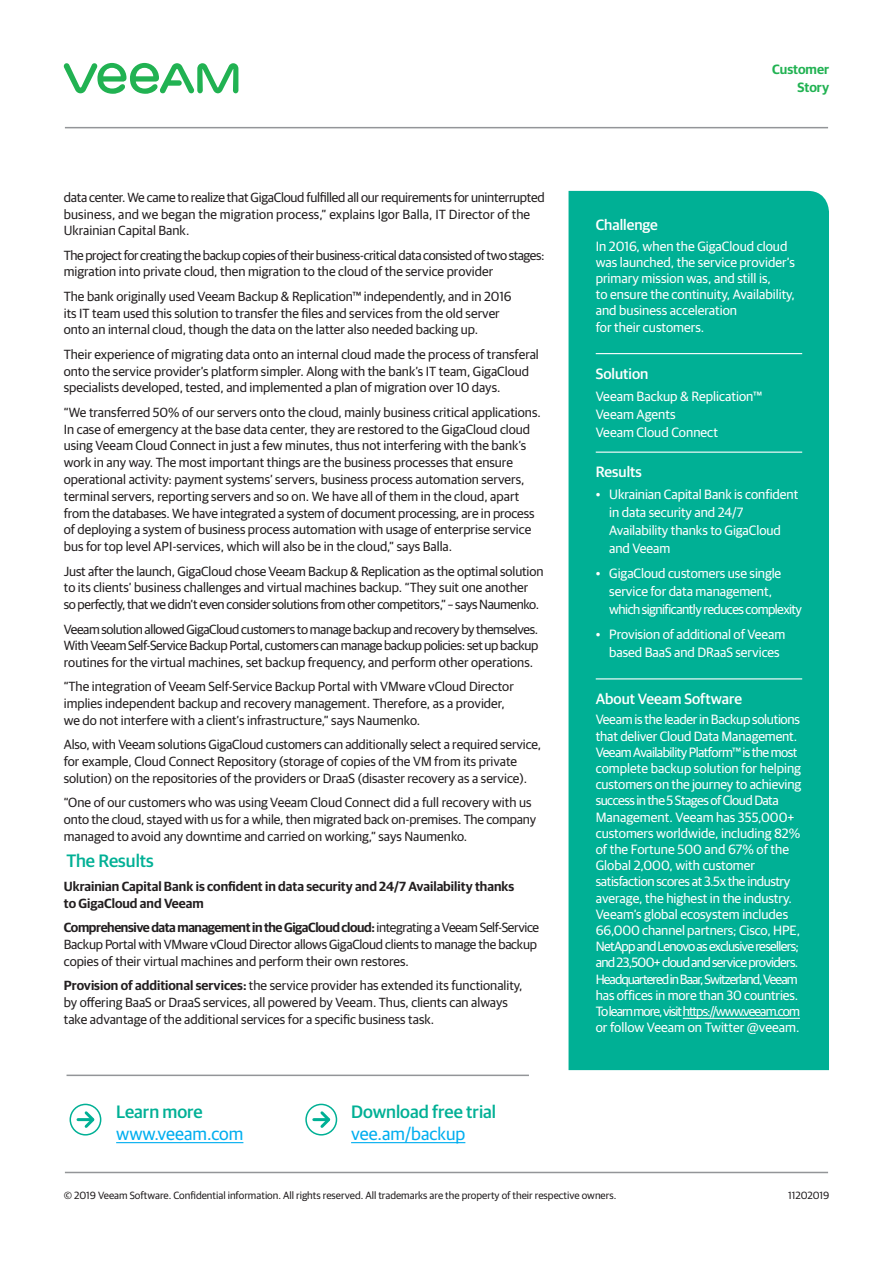
<style>
.page{position:relative;width:893px;height:1263px;background:#fff}
.page>*{position:absolute;margin:0;border:0;box-sizing:border-box;transform-origin:0 0}
.Subtitle_3_level{font:500 18px/22.5px "Guardian Sans";color:#00b095}
.Subtitle_3_level-2{font:18px/22.5px "Guardian Sans";color:#00aeef}
.Basic_body_text{font:500 18px "Guardian Sans";color:#00b095}
.Intro_green_White_he{font:500 15px "Guardian Sans";color:#fff}
.Intro_green_White_te{font:13.5px/16.2px "Guardian Sans";letter-spacing:-.01em;color:#fff}
.Intro_green_White_he-2{font:13.5px/16.2px "Guardian Sans";color:#fff}
.t1{font:600 13.5px/18px "Guardian Sans";color:#21b252;text-align:right}
.Basic_body_text-2{font:13.35px/16.8px "Guardian Sans";color:#231f20}
.Basic_body_text-3{font:13.35px/16.8px "Guardian Sans";letter-spacing:-.02em;color:#231f20}
.Basic_body_text-4{font:13.35px/16.8px "Guardian Sans";letter-spacing:-.03em;color:#231f20}
.Basic_body_text-5{font:600 13.35px/16.8px "Guardian Sans";color:#231f20}
.t2{font:10.5px "Guardian Sans";color:#231f20}
.s1{font-weight:600}
.s2{font-weight:500;color:#00b095}
.s3{font-weight:400;color:#00aeef}
</style>
<div class="page">
<svg style="left:63px;top:63px;width:175px;height:31px"></svg>
<hr style="left:65px;top:127px;width:763px;height:1px;background:#939598">
<hr style="left:65px;top:1172px;width:763px;height:1px;background:#939598">
<div style="left:568px;top:191px;width:261px;height:879px;background:#00b095"></div>
<hr style="left:683px;top:1018px;width:117px;height:1px;background:#fff">
<hr style="left:596px;top:353px;width:206px;height:1px;background:#fff">
<hr style="left:596px;top:452px;width:206px;height:1px;background:#fff">
<hr style="left:596px;top:678px;width:206px;height:1px;background:#fff">
<hr style="left:116px;top:1142px;width:127px;height:1px;background:#00aeef">
<hr style="left:351px;top:1142px;width:114px;height:1px;background:#00aeef">
<div style="left:70px;top:1104px;width:31px;height:31px;border:2px solid #00b095;border-radius:50%"></div>
<svg style="left:82px;top:1108px;width:15px;height:23px"></svg>
<hr style="left:78px;top:1118px;width:14px;height:3px;background:#00b095">
<hr style="left:67px;top:1074px;width:462px;height:2px;background:#939598">
<div style="left:305px;top:1104px;width:32px;height:31px;border:2px solid #00b095;border-radius:50%"></div>
<svg style="left:318px;top:1108px;width:15px;height:23px"></svg>
<hr style="left:314px;top:1118px;width:14px;height:3px;background:#00b095">
<p class="Basic_body_text-2" style="left:64px;top:188px;width:482px">data center. We came to realize that GigaCloud fulfilled all our requirements for uninterrupted business, and we began the migration process,” explains Igor Balla, IT Director of the<br>Ukrainian Capital Bank.</p>
<p class="Basic_body_text-4" style="left:64px;top:246px;width:482px">The project for creating the backup copies of their business-critical data consisted of two stages: migration into private cloud, then migration to the cloud of the service provider</p>
<p class="Basic_body_text-2" style="left:64px;top:287px;width:449px">The bank originally used Veeam Backup &amp; Replication™ independently, and in 2016 its IT team used this solution to transfer the files and services from the old server onto an internal cloud, though the data on the latter also needed backing up.</p>
<p class="Basic_body_text-2" style="left:64px;top:345px;width:477px">Their experience of migrating data onto an internal cloud made the process of transferal onto the service provider’s platform simpler. Along with the bank’s IT team, GigaCloud specialists developed, tested, and implemented a plan of migration over 10 days.</p>
<p class="Basic_body_text-2" style="left:64px;top:403px;width:479px">“We transferred 50% of our servers onto the cloud, mainly business critical applications.<br>In case of emergency at the base data center, they are restored to the GigaCloud cloud using Veeam Cloud Connect in just a few minutes, thus not interfering with the bank’s work in any way. The most important things are the business processes that ensure operational activity: payment systems’ servers, business process automation servers, terminal servers, reporting servers and so on. We have all of them in the cloud, apart from the databases. We have integrated a system of document processing, are in process of deploying a system of business process automation with usage of enterprise service bus for top level API-services, which will also be in the cloud,” says Balla.</p>
<p class="Basic_body_text-2" style="left:64px;top:561px;width:481px">Just after the launch, GigaCloud chose Veeam Backup &amp; Replication as the optimal solution to its clients’ business challenges and virtual machines backup. “They suit one another so perfectly, that we didn’t even consider solutions from other competitors,” – says Naumenko.</p>
<p class="Basic_body_text-2" style="left:64px;top:619px;width:476px;text-align:justify">Veeam solution allowed GigaCloud customers to manage backup and recovery by themselves.<br>With Veeam Self-Service Backup Portal, customers can manage backup policies: set up backup routines for the virtual machines, set backup frequency, and perform other operations.</p>
<p class="Basic_body_text-2" style="left:64px;top:677px;width:452px">“The integration of Veeam Self-Service Backup Portal with VMware vCloud Director implies independent backup and recovery management. Therefore, as a provider, we do not interfere with a client’s infrastructure,” says Naumenko.</p>
<p class="Basic_body_text-2" style="left:64px;top:735px;width:479px">Also, with Veeam solutions GigaCloud customers can additionally select a required service, for example, Cloud Connect Repository (storage of copies of the VM from its private solution) on the repositories of the providers or DraaS (disaster recovery as a service).</p>
<p class="Basic_body_text-2" style="left:64px;top:793px;width:474px">“One of our customers who was using Veeam Cloud Connect did a full recovery with us onto the cloud, stayed with us for a while, then migrated back on-premises. The company managed to avoid any downtime and carried on working,” says Naumenko.</p>
<p class="Basic_body_text" style="left:66px;top:848px;width:89px">The Results</p>
<p class="Basic_body_text-5" style="left:64px;top:877px;width:452px">Ukrainian Capital Bank is confident in data security and 24/7 Availability thanks to GigaCloud and Veeam</p>
<p class="Basic_body_text-3" style="left:64px;top:918px;width:477px"><span class="s1">Comprehensive data management in the GigaCloud cloud:</span> integrating a Veeam Self-Service<br>Backup Portal with VMware vCloud Director allows GigaCloud clients to manage the backup copies of their virtual machines and perform their own restores.</p>
<p class="Basic_body_text-2" style="left:64px;top:976px;width:460px"><span class="s1">Provision of additional services:</span> the service provider has extended its functionality, by offering BaaS or DraaS services, all powered by Veeam. Thus, clients can always take advantage of the additional services for a specific business task.</p>
<p class="Subtitle_3_level-2" style="left:116px;top:1099px;width:129px"><span class="s2">Learn more </span>www.veeam.com</p>
<p class="Subtitle_3_level" style="left:351px;top:1099px;width:147px">Download free trial <span class="s3">vee.am/backup</span></p>
<p class="t1" style="left:772px;top:59px;width:59px">Customer<br>Story</p>
<p class="Intro_green_White_he" style="left:596px;top:214px;width:64px">Challenge</p>
<p class="Intro_green_White_he-2" style="left:596px;top:237px;width:201px">In 2016, when the GigaCloud cloud was launched, the service provider’s primary mission was, and still is,<br>to ensure the continuity, Availability, and business acceleration<br>for their customers.</p>
<p class="Intro_green_White_he" style="left:596px;top:363px;width:54px">Solution</p>
<p class="Intro_green_White_he-2" style="left:596px;top:387px;width:168px">Veeam Backup &amp; Replication™</p>
<p class="Intro_green_White_he-2" style="left:596px;top:405px;width:81px">Veeam Agents</p>
<p class="Intro_green_White_he-2" style="left:596px;top:423px;width:124px">Veeam Cloud Connect</p>
<p class="Intro_green_White_he" style="left:596px;top:461px;width:48px">Results</p>
<p class="Intro_green_White_te" style="left:609px;top:485px;width:191px;line-height:18px;text-indent:-14px">• Ukrainian Capital Bank is confident in data security and 24/7<br>Availability thanks to GigaCloud and Veeam</p>
<p class="Intro_green_White_te" style="left:609px;top:563px;width:194px;line-height:18px;text-indent:-14px">• GigaCloud customers use single service for data management, which significantly reduces complexity</p>
<p class="Intro_green_White_te" style="left:596px;top:624px;width:191px;line-height:18px;text-align:center">• Provision of additional of Veeam based BaaS and DRaaS services</p>
<p class="Intro_green_White_he" style="left:596px;top:688px;width:148px">About Veeam Software</p>
<p class="Intro_green_White_te" style="left:596px;top:711px;width:207px">Veeam is the leader in Backup solutions that deliver Cloud Data Management.<br>Veeam Availability Platform™ is the most complete backup solution for helping customers on the journey to achieving success in the 5 Stages of Cloud Data Management. Veeam has 355,000+ customers worldwide, including 82% of the Fortune 500 and 67% of the Global 2,000, with customer satisfaction scores at 3.5x the industry average, the highest in the industry.<br>Veeam’s global ecosystem includes 66,000 channel partners; Cisco, HPE, NetApp and Lenovo as exclusive resellers; and 23,500+ cloud and service providers.<br>Headquartered in Baar, Switzerland, Veeam has offices in more than 30 countries.<br>To learn more, visit https://www.veeam.com or follow Veeam on Twitter @veeam.</p>
<p class="t2" style="left:64px;top:1187px;width:554px">© 2019 Veeam Software. Confidential information. All rights reserved. All trademarks are the property of their respective owners.</p>
<p class="t2" style="left:788px;top:1187px;width:42px">11202019</p>
</div>
